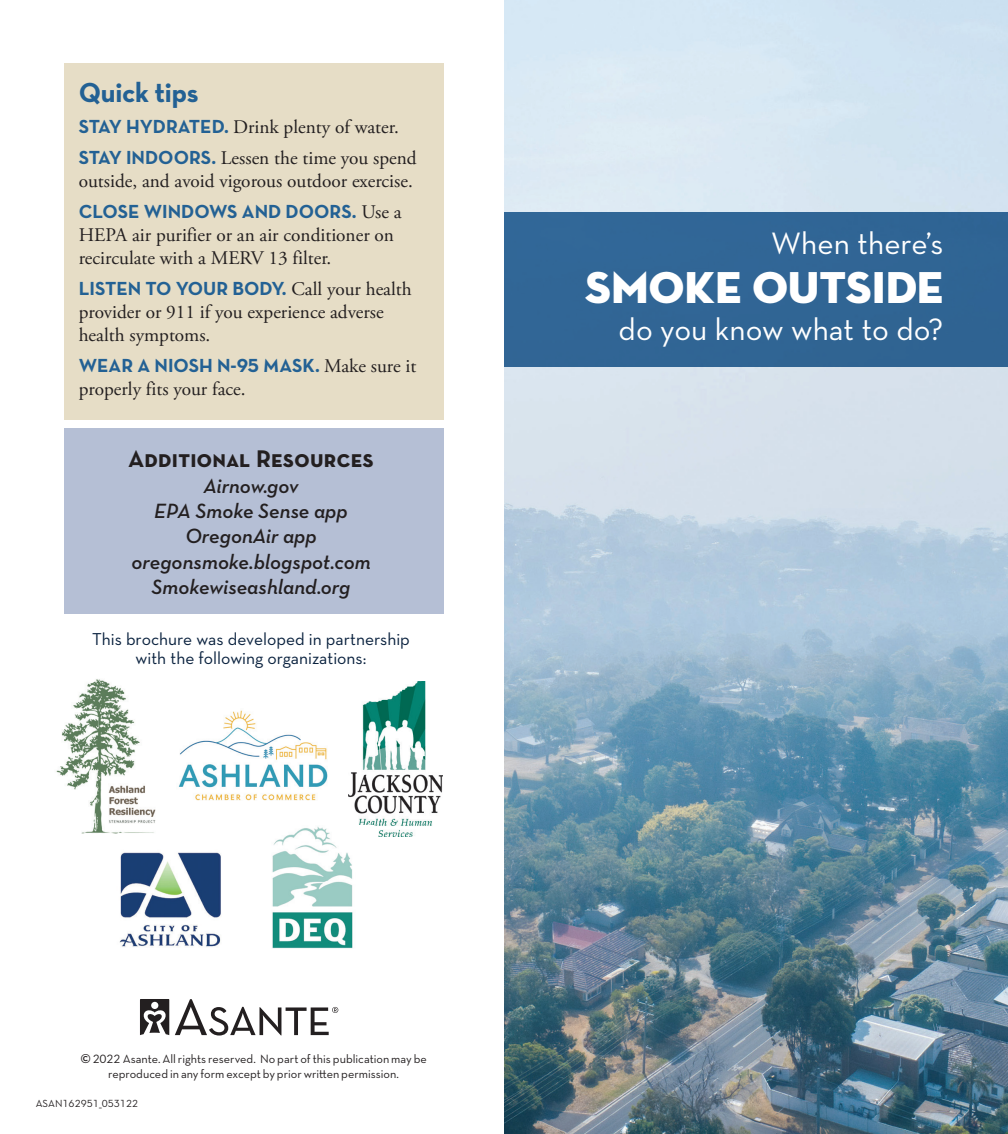
<style>
.page{position:relative;width:1008px;height:1134px;background:#fff}
.page>*{position:absolute;margin:0;border:0;box-sizing:border-box;transform-origin:0 0}
.Cover_title{font:45.5px "Neutraface Display Titling";color:#fff}
.Cover_title-2{font:31.5px "Neutra Text Exp";color:#fff}
.Paragrah_header{font:700 28px "Neutraface Text";letter-spacing:-.01em;color:#236194}
.t1{font:700 24.5px "Neutraface Text";color:#231f20}
.t2{font:italic 600 21px "Neutraface Text";color:#231f20}
.Body_text{font:19.25px/23.1px "Adobe Garamond Pro";color:#231f20}
.Body_text-2{font:17.5px/19.2px "Neutra Text Exp";color:#09213e;text-align:center}
.t3{font:12.25px/14.7px "Neutra Text Exp";color:#231f20;text-align:center}
.t4{font:10.5px "Neutra Text Exp";color:#231f20}
.s1{font-family:"Neutraface Text";font-weight:700;color:#236194}
.s2{font-family:"Neutraface Text Bold Alt";color:#236194}
.s3{font-size:17.5px}
</style>
<div class="page">
<div style="left:64px;top:429px;width:379px;height:185px;background:#b5bfd5"></div>
<div style="left:64px;top:63px;width:379px;height:357px;background:#e6ddc6"></div>
<img style="left:504px;top:0;width:504px;height:1134px">
<svg style="left:175px;top:999px;width:163px;height:37px"></svg>
<svg style="left:140px;top:999px;width:29px;height:36px"></svg>
<img style="left:56px;top:679px;width:100px;height:155px">
<img style="left:348px;top:681px;width:95px;height:155px">
<div style="left:504px;top:212px;width:504px;height:155px;background:#316595"></div>
<img style="left:272px;top:826px;width:101px;height:122px">
<img style="left:178px;top:710px;width:150px;height:90px">
<img style="left:119px;top:852px;width:102px;height:95px">
<p class="Paragrah_header" style="left:79px;top:74px;width:121px">Quick tips</p>
<p class="Body_text" style="left:79px;top:116px;width:322px"><span class="s1">STAY HYDRATED.</span> Drink plenty of water.</p>
<p class="Body_text" style="left:79px;top:147px;width:340px"><span class="s1">STAY INDOORS.</span> Lessen the time you spend outside, and avoid vigorous outdoor exercise.</p>
<p class="Body_text" style="left:79px;top:201px;width:324px"><span class="s1">CLOSE WINDOWS AND DOORS.</span> Use a<br>HEPA air purifier or an air conditioner on recirculate with a MERV 13 filter.</p>
<p class="Body_text" style="left:79px;top:278px;width:334px"><span class="s1">LISTEN TO YOUR BODY.</span> Call your health provider or 911 if you experience adverse health symptoms.</p>
<p class="Body_text" style="left:79px;top:355px;width:339px"><span class="s2">WEAR A NIOSH N-95 MASK.</span> Make sure it properly fits your face.</p>
<p class="t1" style="left:128px;top:443px;width:247px">Additional Resources</p>
<p class="t2" style="left:204px;top:472px;width:96px">Airnow.gov</p>
<p class="t2" style="left:154px;top:498px;width:195px">EPA Smoke Sense app</p>
<p class="t2" style="left:185px;top:523px;width:133px">OregonAir app</p>
<p class="t2" style="left:131px;top:549px;width:241px">oregonsmoke.blogspot.com</p>
<p class="t2" style="left:152px;top:574px;width:200px">Smokewiseashland.org</p>
<p class="Body_text-2" style="left:92px;top:629px;width:319px">This brochure was developed in partnership with the following organizations:</p>
<p class="t3" style="left:80px;top:1052px;width:348px"><span class="s3">©</span> 2022 Asante. All rights reserved. No part of this publication may be reproduced in any form except by prior written permission.</p>
<p class="t4" style="left:36px;top:1097px;width:104px">ASAN162951_053122</p>
<p class="Cover_title-2" style="left:771px;top:224px;width:174px">When there’s</p>
<p class="Cover_title" style="left:585px;top:259px;width:360px">SMOKE OUTSIDE</p>
<p class="Cover_title-2" style="left:619px;top:309px;width:326px">do you know what to do?</p>
</div>
